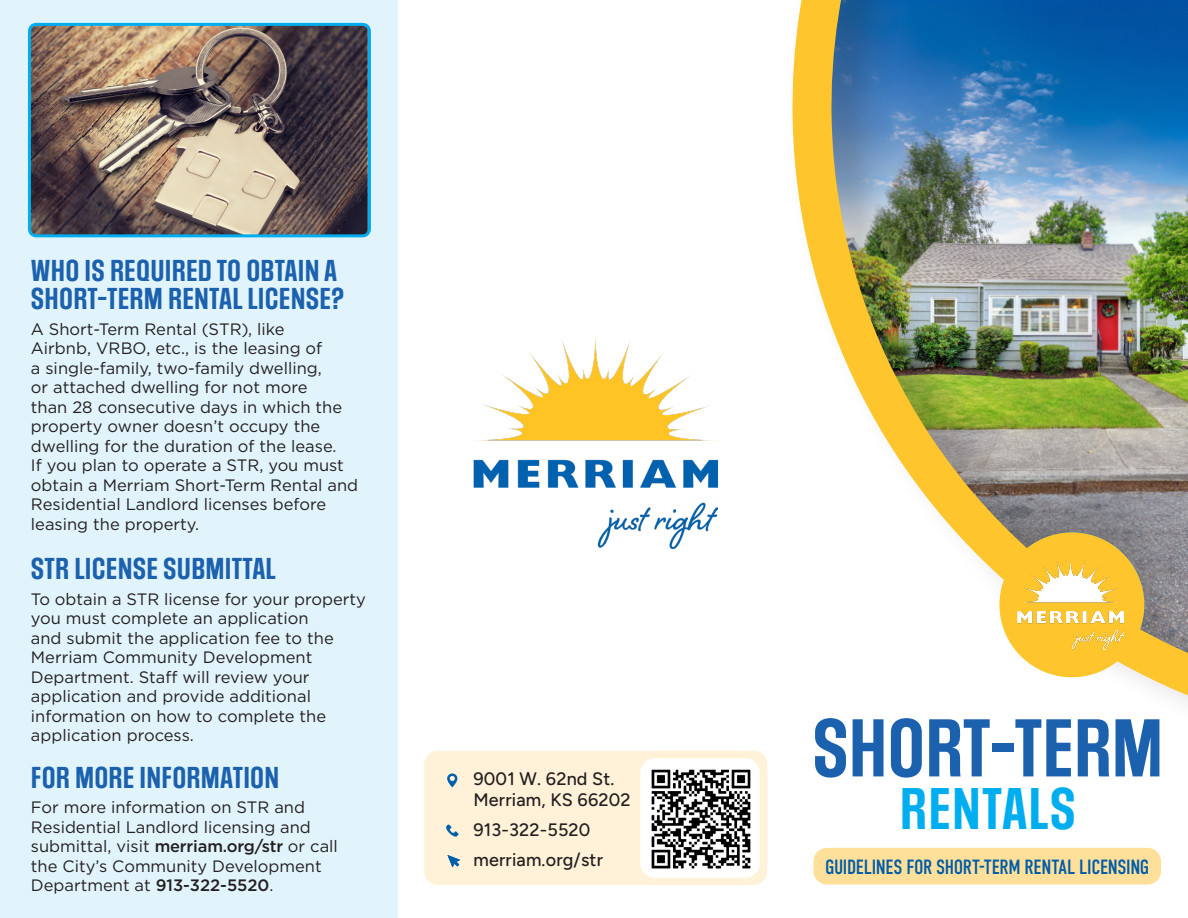
<style>
.page{position:relative;width:1188px;height:918px;background:#fff}
.page>*{position:absolute;margin:0;border:0;box-sizing:border-box;transform-origin:0 0}
.t1{font:600 69px "Social Gothic";color:#1b61ad}
.t2{font:600 49.5px "Social Gothic";letter-spacing:.025em;color:#00aeef}
.Paragraph_Style_1{font:600 25.5px/28.5px "Social Gothic";letter-spacing:.01em;color:#1b61ad}
.t3{font:20.55px "DIN Condensed";letter-spacing:-.015em;color:#015ca7}
.t4{font:500 18px "Figtree";letter-spacing:.01em;color:#231f20}
.Paragraph_Style_1-2{font:16.5px/19.5px "Gotham";color:#231f20}
.s1{font-weight:500}
</style>
<div class="page">
<div style="left:0;top:0;width:397px;height:918px;background:#e1f4fc"></div>
<div style="left:813px;top:848px;width:348px;height:37px;background:#ffe09b;border-radius:14px"></div>
<img style="left:792px;top:0;width:396px;height:703px">
<div style="left:999px;top:532px;width:145px;height:145px;background:#ffc52d;border-radius:50%"></div>
<img style="left:1018px;top:559px;width:105px;height:91px">
<img style="left:474px;top:336px;width:244px;height:213px">
<div style="left:424px;top:751px;width:343px;height:134px;background:#fff2d8;border-radius:14px"></div>
<svg style="left:447px;top:773px;width:11px;height:14px"></svg>
<svg style="left:446px;top:824px;width:13px;height:13px"></svg>
<svg style="left:448px;top:855px;width:12px;height:12px"></svg>
<img style="left:643px;top:761px;width:115px;height:115px">
<div style="left:633px;top:751px;width:134px;height:134px;border:8px solid #fff2d8;border-radius:18px"></div>
<img style="left:29px;top:27px;width:338px;height:209px">
<div style="left:28px;top:23px;width:343px;height:214px;border:3px solid #00aeef;border-radius:7px"></div>
<p class="Paragraph_Style_1" style="left:31px;top:257px;width:314px">WHO IS REQUIRED TO OBTAIN A<br>SHORT-TERM RENTAL LICENSE?</p>
<p class="Paragraph_Style_1-2" style="left:31px;top:319px;width:329px">A Short-Term Rental (STR), like<br>Airbnb, VRBO, etc., is the leasing of<br>a single-family, two-family dwelling,<br>or attached dwelling for not more<br>than 28 consecutive days in which the property owner doesn’t occupy the dwelling for the duration of the lease.<br>If you plan to operate a STR, you must obtain a Merriam Short-Term Rental and Residential Landlord licenses before leasing the property.</p>
<p class="Paragraph_Style_1" style="left:31px;top:556px;width:246px">STR LICENSE SUBMITTAL</p>
<p class="Paragraph_Style_1-2" style="left:31px;top:589px;width:337px">To obtain a STR license for your property you must complete an application<br>and submit the application fee to the Merriam Community Development Department. Staff will review your application and provide additional information on how to complete the application process.</p>
<p class="Paragraph_Style_1" style="left:31px;top:764px;width:250px">FOR MORE INFORMATION</p>
<p class="Paragraph_Style_1-2" style="left:31px;top:797px;width:308px">For more information on STR and Residential Landlord licensing and submittal, visit <span class="s1">merriam.org/str</span> or call the City’s Community Development Department at <span class="s1">913-322-5520</span>.</p>
<p class="t4" style="left:473px;top:768px;width:143px">9001 W. 62nd St.</p>
<p class="t4" style="left:473px;top:789px;width:159px">Merriam, KS 66202</p>
<p class="t4" style="left:473px;top:819px;width:119px">913-322-5520</p>
<p class="t4" style="left:473px;top:849px;width:131px">merriam.org/str</p>
<p class="t1" style="left:812px;top:703px;width:353px">SHORT-TERM</p>
<p class="t2" style="left:900px;top:777px;width:177px">RENTALS</p>
<p class="t3" style="left:825px;top:855px;width:326px">GUIDELINES FOR SHORT-TERM RENTAL LICENSING</p>
</div>
